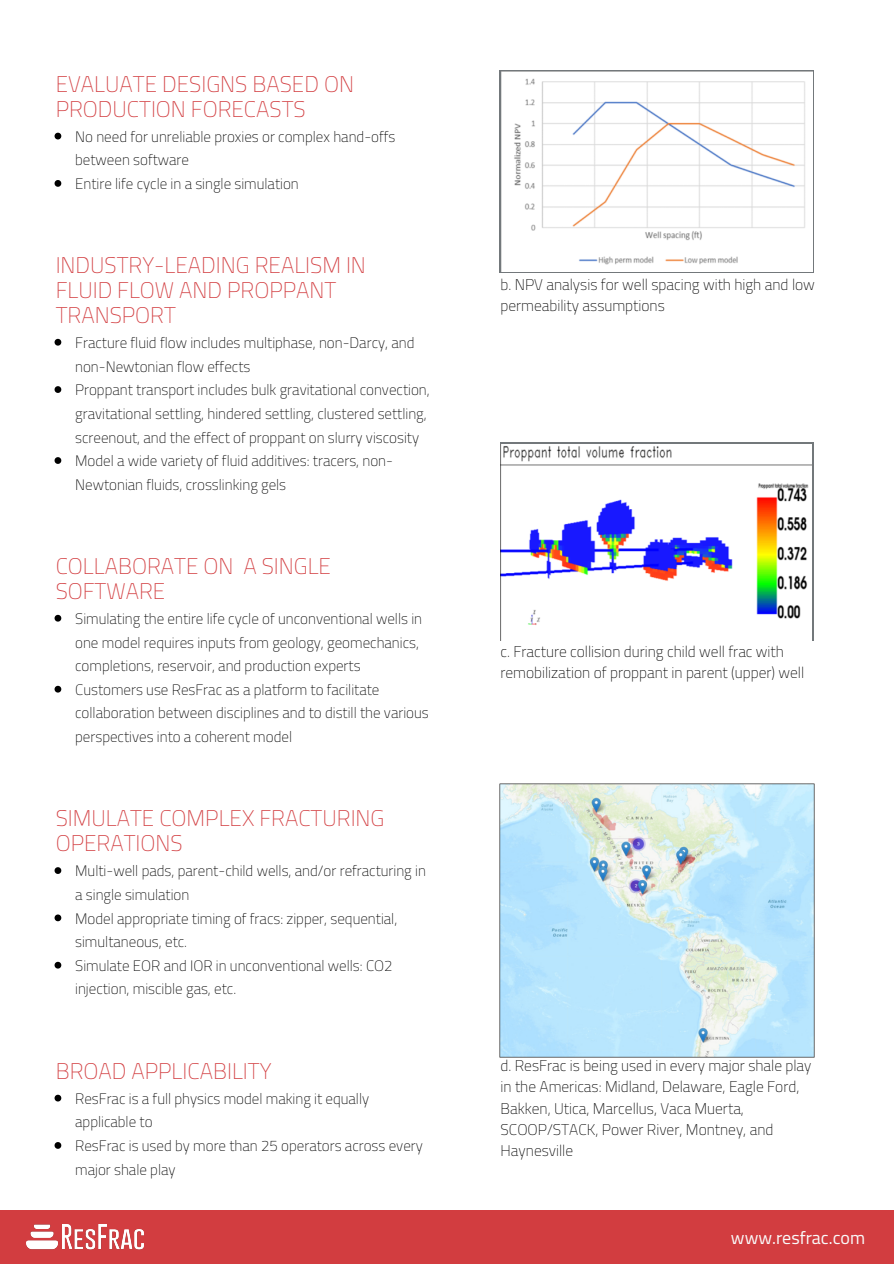
<style>
.page{position:relative;width:894px;height:1264px;background:#fff}
.page>*{position:absolute;margin:0;border:0;box-sizing:border-box;transform-origin:0 0}
.t1{font:200 22.5px/24.8px "Cairo";color:#d23d40}
.t2{font:18px "Cairo";color:#fafafa}
.t3{font:200 15.45px/21px "Cairo";color:#000}
.t4{font:200 15px/23.7px "Cairo";color:#000}
</style>
<div class="page">
<div style="left:0;top:1210px;width:893px;height:53px;background:#d23d40"></div>
<img style="left:26px;top:1224px;width:118px;height:25px">
<svg style="left:499px;top:70px;width:314px;height:203px;fill:#73787b"></svg>
<img style="left:501px;top:72px;width:311px;height:199px">
<img style="left:500px;top:444px;width:311px;height:196px">
<img style="left:499px;top:783px;width:314px;height:274px">
<svg style="left:55px;top:133px;width:6px;height:6px"></svg>
<svg style="left:55px;top:180px;width:6px;height:7px"></svg>
<svg style="left:55px;top:339px;width:6px;height:6px"></svg>
<svg style="left:55px;top:386px;width:6px;height:7px"></svg>
<svg style="left:55px;top:457px;width:6px;height:7px"></svg>
<svg style="left:55px;top:615px;width:6px;height:6px"></svg>
<svg style="left:55px;top:685px;width:6px;height:7px"></svg>
<svg style="left:55px;top:867px;width:6px;height:7px"></svg>
<svg style="left:55px;top:914px;width:6px;height:7px"></svg>
<svg style="left:55px;top:961px;width:6px;height:7px"></svg>
<svg style="left:55px;top:1094px;width:6px;height:7px"></svg>
<svg style="left:55px;top:1142px;width:6px;height:6px"></svg>
<h1 class="t1" style="left:56px;top:72px;width:300px">EVALUATE DESIGNS BASED ON<br>PRODUCTION FORECASTS</h1>
<p class="t4" style="left:75px;top:125px;width:321px">No need for unreliable proxies or complex hand-offs between software<br>Entire life cycle in a single simulation</p>
<h1 class="t1" style="left:56px;top:253px;width:312px">INDUSTRY-LEADING REALISM IN<br>FLUID FLOW AND PROPPANT<br>TRANSPORT</h1>
<p class="t4" style="left:75px;top:331px;width:356px">Fracture fluid flow includes multiphase, non-Darcy, and non-Newtonian flow effects<br>Proppant transport includes bulk gravitational convection, gravitational settling, hindered settling, clustered settling, screenout, and the effect of proppant on slurry viscosity Model a wide variety of fluid additives: tracers, non-Newtonian fluids, crosslinking gels</p>
<h1 class="t1" style="left:56px;top:554px;width:277px">COLLABORATE ON A SINGLE<br>SOFTWARE</h1>
<p class="t4" style="left:75px;top:607px;width:355px">Simulating the entire life cycle of unconventional wells in one model requires inputs from geology, geomechanics, completions, reservoir, and production experts Customers use ResFrac as a platform to facilitate collaboration between disciplines and to distill the various perspectives into a coherent model</p>
<h1 class="t1" style="left:56px;top:806px;width:330px">SIMULATE COMPLEX FRACTURING<br>OPERATIONS</h1>
<p class="t4" style="left:75px;top:859px;width:352px">Multi-well pads, parent-child wells, and/or refracturing in a single simulation<br>Model appropriate timing of fracs: zipper, sequential, simultaneous, etc.<br>Simulate EOR and IOR in unconventional wells: CO2 injection, miscible gas, etc.</p>
<h1 class="t1" style="left:56px;top:1058px;width:217px">BROAD APPLICABILITY</h1>
<p class="t4" style="left:75px;top:1086px;width:349px">ResFrac is a full physics model making it equally applicable to<br>ResFrac is used by more than 25 operators across every major shale play</p>
<p class="t3" style="left:500px;top:274px;width:316px">b. NPV analysis for well spacing with high and low permeability assumptions</p>
<p class="t3" style="left:500px;top:641px;width:305px">c. Fracture collision during child well frac with remobilization of proppant in parent (upper) well</p>
<p class="t3" style="left:500px;top:1055px;width:312px">d. ResFrac is being used in every major shale play in the Americas: Midland, Delaware, Eagle Ford, Bakken, Utica, Marcellus, Vaca Muerta, SCOOP/STACK, Power River, Montney, and Haynesville</p>
<p class="t2" style="left:730px;top:1227px;width:136px">www.resfrac.com</p>
</div>
